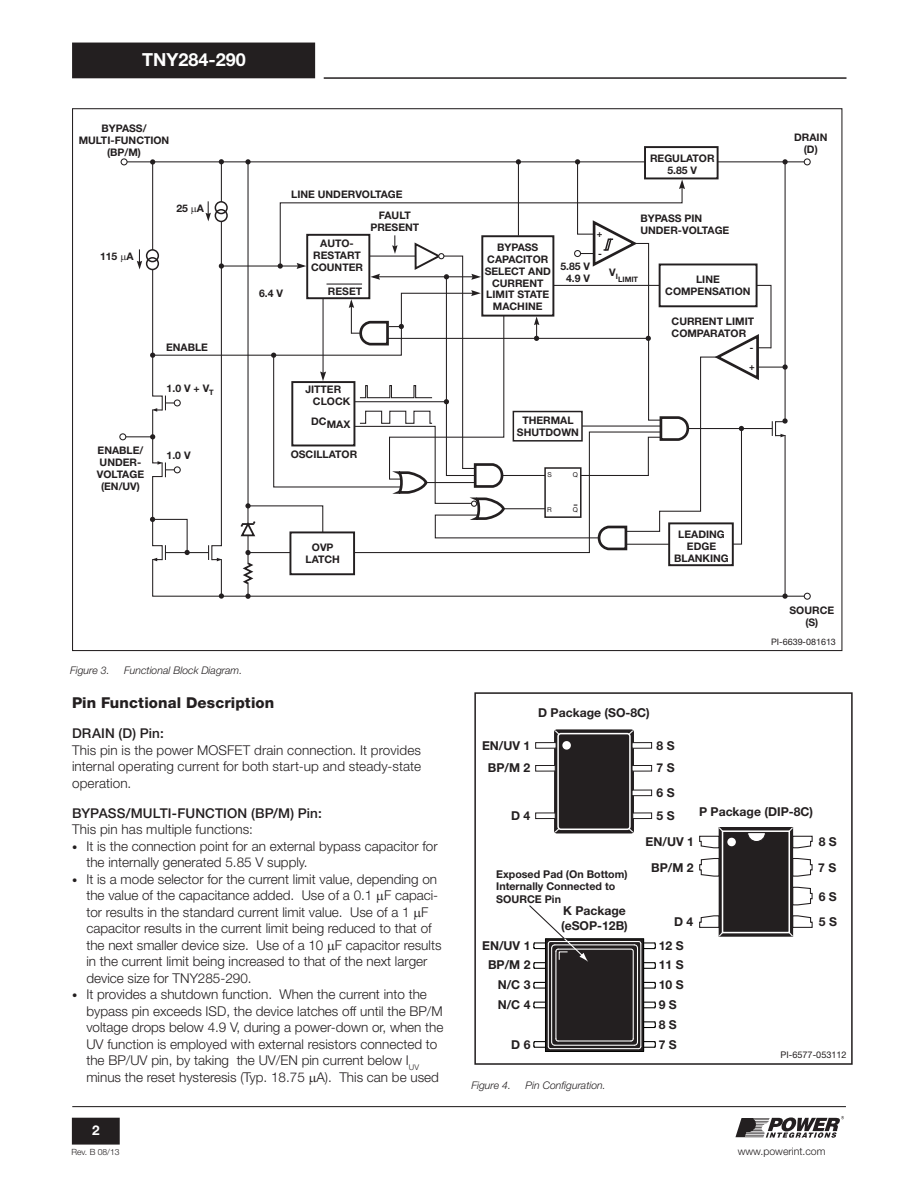
<style>
.page{position:relative;width:918px;height:1188px;background:#fff}
.page>*{position:absolute;margin:0;border:0;box-sizing:border-box;transform-origin:0 0}
.t1{font:700 18px "Helvetica Neue LT Std";color:#fff}
.t2{font:800 15px "Helvetica Neue LT Std";letter-spacing:.01em;color:#231f20}
.t3{font:300 13.5px/16.5px "Helvetica Neue LT Std";color:#231f20}
.t4{font:500 13.5px "Helvetica Neue LT Std";letter-spacing:.01em;color:#231f20}
.t5{font:700 13.5px "Helvetica Neue LT Std";color:#fff}
.t6{font:700 12.3px/19.8px "Helvetica Neue LT Std";color:#231f20}
.t7{font:700 10.65px/12.3px "Helvetica Neue LT Std";color:#231f20}
.t8{font:700 10.5px/12px "Helvetica Neue LT Std";color:#231f20;text-align:center}
.t9{font:italic 300 10.5px "Helvetica Neue LT Std";color:#231f20}
.t10{font:300 10.5px "Helvetica Neue LT Std";color:#231f20}
.t11{font:700 9.45px/19.6px "Helvetica Neue LT Std";color:#231f20}
.t12{font:9.15px "Helvetica Neue LT Std";color:#231f20}
.t13{font:9px "Helvetica Neue LT Std";color:#231f20}
.t14{font:300 8.55px "Helvetica Neue LT Std";color:#231f20}
.t15{font:700 7.5px "Helvetica Neue LT Std";color:#231f20}
.t16{font:6.75px "Helvetica Neue LT Std";color:#231f20}
.s1{font-size:10.5px}
</style>
<div class="page">
<hr style="left:72px;top:1106px;width:774px;height:1px;background:#231f20">
<hr style="left:324px;top:77px;width:523px;height:2px;background:#231f20">
<div style="left:73px;top:1118px;width:46px;height:26px;background:#231f20"></div>
<div style="left:72px;top:1118px;width:48px;height:27px;border:2px solid #231f20"></div>
<div style="left:73px;top:43px;width:241px;height:35px;background:#231f20"></div>
<svg style="left:735px;top:1116px;width:109px;height:22px"></svg>
<div style="left:644px;top:146px;width:75px;height:33px;border:2px solid #231f20"></div>
<div style="left:804px;top:158px;width:7px;height:7px;border:1px solid #231f20;border-radius:50%"></div>
<div style="left:121px;top:158px;width:7px;height:7px;border:1px solid #231f20;border-radius:50%"></div>
<div style="left:119px;top:433px;width:7px;height:7px;border:1px solid #231f20;border-radius:50%"></div>
<div style="left:804px;top:593px;width:7px;height:7px;border:1px solid #231f20;border-radius:50%"></div>
<svg style="left:721px;top:829px;width:70px;height:106px"></svg>
<div style="left:719px;top:827px;width:74px;height:110px;border:1px solid #231f20"></div>
<div style="left:723px;top:831px;width:66px;height:102px;background:#231f20"></div>
<div style="left:722px;top:830px;width:68px;height:103px;border:2px solid #fff"></div>
<svg style="left:699px;top:827px;width:25px;height:22px"></svg>
<svg style="left:699px;top:915px;width:25px;height:22px"></svg>
<svg style="left:699px;top:857px;width:21px;height:20px"></svg>
<svg style="left:788px;top:827px;width:25px;height:22px"></svg>
<svg style="left:788px;top:915px;width:25px;height:22px"></svg>
<svg style="left:792px;top:857px;width:21px;height:20px"></svg>
<svg style="left:792px;top:886px;width:21px;height:20px"></svg>
<svg style="left:747px;top:832px;width:20px;height:9px"></svg>
<div style="left:727px;top:838px;width:9px;height:8px;background:#fff;border-radius:50%"></div>
<svg style="left:529px;top:905px;width:127px;height:145px"></svg>
<div style="left:474px;top:692px;width:379px;height:373px;border:2px solid #231f20"></div>
<div style="left:554px;top:729px;width:80px;height:104px;background:#231f20;border-radius:3px"></div>
<div style="left:557px;top:733px;width:74px;height:97px;border:2px solid #fff;border-radius:3px"></div>
<svg style="left:628px;top:729px;width:6px;height:7px"></svg>
<svg style="left:554px;top:729px;width:6px;height:7px"></svg>
<svg style="left:628px;top:827px;width:6px;height:7px"></svg>
<svg style="left:554px;top:827px;width:6px;height:7px"></svg>
<div style="left:562px;top:741px;width:9px;height:9px;background:#fff;border-radius:50%"></div>
<div style="left:535px;top:765px;width:21px;height:7px;border:1px solid #231f20"></div>
<div style="left:632px;top:765px;width:20px;height:7px;border:1px solid #231f20"></div>
<div style="left:535px;top:742px;width:21px;height:7px;border:1px solid #231f20"></div>
<div style="left:632px;top:742px;width:20px;height:7px;border:1px solid #231f20"></div>
<div style="left:535px;top:813px;width:21px;height:6px;border:1px solid #231f20"></div>
<div style="left:632px;top:813px;width:20px;height:6px;border:1px solid #231f20"></div>
<div style="left:632px;top:790px;width:20px;height:6px;border:1px solid #231f20"></div>
<svg style="left:120px;top:159px;width:690px;height:440px"></svg>
<h1 class="t1" style="left:142px;top:48px;width:105px">TNY284-290</h1>
<p class="t8" style="left:79px;top:122px;width:92px">BYPASS/<br>MULTI-FUNCTION (BP/M)</p>
<p class="t8" style="left:100px;top:250px;width:35px">115 A</p>
<p class="t8" style="left:176px;top:202px;width:29px">25 A</p>
<p class="t8" style="left:97px;top:444px;width:49px">ENABLE/<br>UNDER-<br>VOLTAGE (EN/UV)</p>
<p class="t8" style="left:166px;top:341px;width:43px">ENABLE</p>
<p class="t8" style="left:167px;top:382px;width:49px">1.0 V + V<sub>T</sub></p>
<p class="t8" style="left:167px;top:449px;width:25px">1.0 V</p>
<p class="t8" style="left:291px;top:188px;width:113px">LINE UNDERVOLTAGE</p>
<p class="t8" style="left:259px;top:287px;width:25px">6.4 V</p>
<p class="t8" style="left:311px;top:237px;width:53px">AUTO-<br>RESTART<br>COUNTER</p>
<p class="t8" style="left:328px;top:285px;width:36px">RESET</p>
<p class="t8" style="left:370px;top:209px;width:50px">FAULT<br>PRESENT</p>
<p class="t8" style="left:305px;top:383px;width:37px">JITTER</p>
<p class="t8" style="left:313px;top:395px;width:39px">CLOCK</p>
<p class="t8" style="left:311px;top:418px;width:41px">DCMAX</p>
<p class="t8" style="left:291px;top:448px;width:68px">OSCILLATOR</p>
<p class="t8" style="left:306px;top:541px;width:36px">OVP<br>LATCH</p>
<p class="t9" style="left:70px;top:664px;width:41px">Figure 3.</p>
<p class="t9" style="left:124px;top:664px;width:120px">Functional Block Diagram.</p>
<p class="t2" style="left:72px;top:694px;width:204px">Pin Functional Description</p>
<p class="t4" style="left:72px;top:725px;width:93px">DRAIN (D) Pin:</p>
<p class="t3" style="left:72px;top:741px;width:351px;text-align:justify">This pin is the power MOSFET drain connection. It provides internal operating current for both start-up and steady-state operation.</p>
<p class="t4" style="left:72px;top:805px;width:251px">BYPASS/MULTI-FUNCTION (BP/M) Pin:</p>
<p class="t3" style="left:72px;top:821px;width:182px">This pin has multiple functions:</p>
<p class="t3" style="left:86px;top:837px;width:353px;text-indent:-14px"><span class="s1">•</span> It is the connection point for an external bypass capacitor for the internally generated 5.85 V supply.</p>
<p class="t3" style="left:86px;top:870px;width:357px;text-indent:-14px"><span class="s1">•</span> It is a mode selector for the current limit value, depending on the value of the capacitance added. Use of a 0.1 F capaci&shy;tor results in the standard current limit value. Use of a 1 F capacitor results in the current limit being reduced to that of the next smaller device size. Use of a 10 F capacitor results in the current limit being increased to that of the next larger device size for TNY285-290.</p>
<p class="t3" style="left:86px;top:986px;width:359px;text-indent:-14px"><span class="s1">•</span> It provides a shutdown function. When the current into the bypass pin exceeds ISD, the device latches off until the BP/M voltage drops below 4.9 V, during a power-down or, when the UV function is employed with external resistors connected to the BP/UV pin, by taking the UV/EN pin current below I<sub>UV </sub>minus the reset hysteresis (Typ. 18.75 A). This can be used</p>
<p class="t5" style="left:92px;top:1122px;width:9px">2</p>
<p class="t14" style="left:71px;top:1147px;width:50px">Rev. B 08/13</p>
<p class="t8" style="left:650px;top:152px;width:66px">REGULATOR<br>5.85 V</p>
<p class="t8" style="left:485px;top:241px;width:68px">BYPASS<br>CAPACITOR<br>SELECT AND<br>CURRENT<br>LIMIT STATE<br>MACHINE</p>
<p class="t11" style="left:597px;top:224px;width:7px">+ -</p>
<p class="t8" style="left:640px;top:212px;width:90px;text-align:left">BYPASS PIN<br>UNDER-VOLTAGE</p>
<p class="t8" style="left:560px;top:260px;width:31px">5.85 V<br>4.9 V</p>
<p class="t15" style="left:609px;top:275px;width:30px"><sup>V</sup>ILIMIT</p>
<p class="t8" style="left:665px;top:273px;width:87px">LINE<br>COMPENSATION</p>
<p class="t8" style="left:672px;top:315px;width:84px;text-align:left">CURRENT LIMIT<br>COMPARATOR</p>
<p class="t8" style="left:794px;top:131px;width:35px">DRAIN (D)</p>
<p class="t8" style="left:517px;top:414px;width:64px">THERMAL<br>SHUTDOWN</p>
<p class="t16" style="left:547px;top:471px;width:6px">S</p>
<p class="t16" style="left:547px;top:505px;width:6px">R</p>
<p class="t16" style="left:573px;top:471px;width:7px">Q</p>
<p class="t16" style="left:573px;top:505px;width:7px">Q</p>
<p class="t8" style="left:674px;top:528px;width:56px">LEADING<br>EDGE<br>BLANKING</p>
<p class="t6" style="left:538px;top:702px;width:113px">D Package (SO-8C)</p>
<p class="t8" style="left:790px;top:604px;width:46px">SOURCE (S)</p>
<p class="t13" style="left:771px;top:637px;width:66px">PI-6639-081613</p>
<p class="t6" style="left:482px;top:734px;width:50px;line-height:22.8px;text-align:center">EN/UV 1<br>BP/M 2</p>
<p class="t6" style="left:511px;top:806px;width:21px">D 4</p>
<p class="t7" style="left:496px;top:868px;width:133px">Exposed Pad (On Bottom)<br>Internally Connected to<br>SOURCE Pin</p>
<p class="t6" style="left:482px;top:935px;width:50px;text-align:right">EN/UV 1<br>BP/M 2<br>N/C 3<br>N/C 4</p>
<p class="t6" style="left:511px;top:1034px;width:21px">D 6</p>
<p class="t6" style="left:561px;top:903px;width:68px;line-height:14.7px">K Package (eSOP-12B)</p>
<p class="t9" style="left:472px;top:1079px;width:41px">Figure 4.</p>
<p class="t9" style="left:526px;top:1079px;width:82px">Pin Configuration.</p>
<p class="t6" style="left:657px;top:734px;width:20px;line-height:22.8px">8 S<br>7 S</p>
<p class="t6" style="left:657px;top:780px;width:20px;line-height:23.5px">6 S<br>5 S</p>
<p class="t6" style="left:646px;top:831px;width:50px">EN/UV 1</p>
<p class="t6" style="left:699px;top:801px;width:116px">P Package (DIP-8C)</p>
<p class="t6" style="left:819px;top:831px;width:20px">8 S</p>
<p class="t6" style="left:651px;top:857px;width:44px">BP/M 2</p>
<p class="t6" style="left:674px;top:912px;width:21px">D 4</p>
<p class="t6" style="left:659px;top:935px;width:26px">12 S<br>11 S<br>10 S<br>9 S<br>8 S<br>7 S</p>
<p class="t6" style="left:818px;top:857px;width:20px">7 S</p>
<p class="t6" style="left:819px;top:886px;width:20px">6 S</p>
<p class="t6" style="left:819px;top:911px;width:20px">5 S</p>
<p class="t12" style="left:781px;top:1049px;width:68px">PI-6577-053112</p>
<p class="t10" style="left:738px;top:1145px;width:89px">www.powerint.com</p>
</div>
